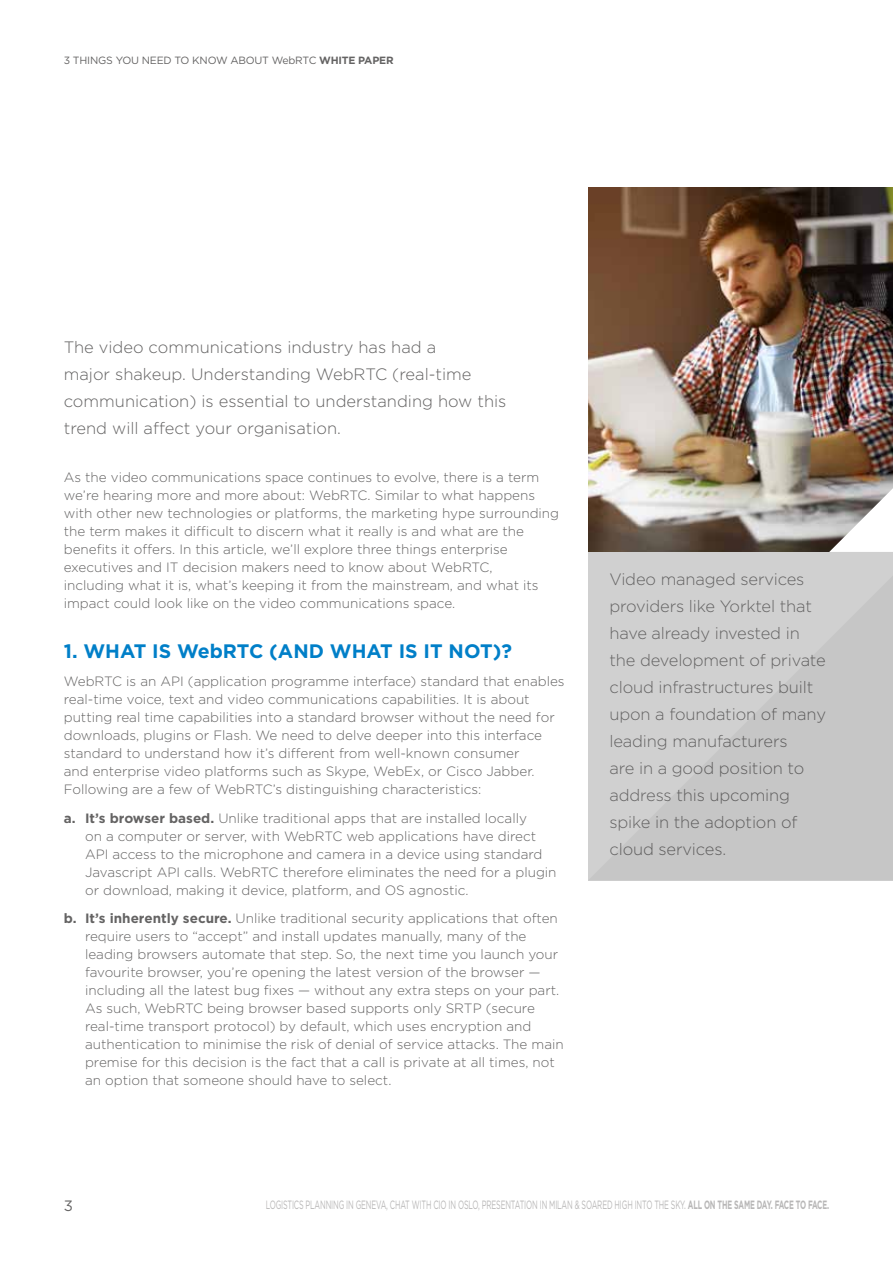
<style>
.page{position:relative;width:893px;height:1263px;background:#fff}
.page>*{position:absolute;margin:0;border:0;box-sizing:border-box;transform-origin:0 0}
.t1{font:700 19.5px "Gotham";color:#007fc8}
.t2{font:300 16.5px/27px "Gotham";letter-spacing:-.01em;color:#646363}
.t3{font:15px "Gotham";color:#646363}
.t4{font:300 13.5px/18px "Gotham";color:#646363}
.t5{font:12px "Gotham";letter-spacing:-.02em;color:#b8b7b7;scale:.6 1}
.t6{font:10.5px "Gotham";letter-spacing:-.02em;color:#646363}
.s1{font-weight:700}
</style>
<div class="page">
<img style="left:588px;top:187px;width:305px;height:365px">
<svg style="left:829px;top:471px;width:64px;height:81px"></svg>
<div style="left:588px;top:552px;width:305px;height:328px;background:#d0d0d0"></div>
<p class="t6" style="left:64px;top:53px;width:331px">3 THINGS YOU NEED TO KNOW ABOUT WebRTC <span class="s1">WHITE PAPER</span></p>
<p class="t2" style="left:64px;top:334px;width:444px">The video communications industry has had a<br>major shakeup. Understanding WebRTC (real-time communication) is essential to understanding how this trend will affect your organisation.</p>
<p class="t4" style="left:64px;top:468px;width:497px">As the video communications space continues to evolve, there is a term we’re hearing more and more about: WebRTC. Similar to what happens with other new technologies or platforms, the marketing hype surrounding the term makes it difficult to discern what it really is and what are the benefits it offers. In this article, we’ll explore three things enterprise executives and IT decision makers need to know about WebRTC,<br>including what it is, what’s keeping it from the mainstream, and what its impact could look like on the video communications space.</p>
<h1 class="t1" style="left:64px;top:638px;width:450px">1. WHAT IS WebRTC (AND WHAT IS IT NOT)?</h1>
<p class="t4" style="left:64px;top:672px;width:502px">WebRTC is an API (application programme interface) standard that enables real-time voice, text and video communications capabilities. It is about putting real time capabilities into a standard browser without the need for downloads, plugins or Flash. We need to delve deeper into this interface standard to understand how it’s different from well-known consumer<br>and enterprise video platforms such as Skype, WebEx, or Cisco Jabber.<br>Following are a few of WebRTC’s distinguishing characteristics:</p>
<p class="t4" style="left:85px;top:809px;width:473px;text-indent:-21px"><span class="s1">a. It’s browser based.</span> Unlike traditional apps that are installed locally<br>on a computer or server, with WebRTC web applications have direct API access to the microphone and camera in a device using standard Javascript API calls. WebRTC therefore eliminates the need for a plugin or download, making it device, platform, and OS agnostic.</p>
<p class="t4" style="left:85px;top:909px;width:480px;text-indent:-21px"><span class="s1">b. It’s inherently secure.</span> Unlike traditional security applications that often require users to “accept” and install updates manually, many of the leading browsers automate that step. So, the next time you launch your favourite browser, you’re opening the latest version of the browser — including all the latest bug fixes — without any extra steps on your part.<br>As such, WebRTC being browser based supports only SRTP (secure real-time transport protocol) by default, which uses encryption and authentication to minimise the risk of denial of service attacks. The main premise for this decision is the fact that a call is private at all times, not an option that someone should have to select.</p>
<p class="t2" style="left:609px;top:565px;width:218px">Video managed services providers like Yorktel that have already invested in the development of private cloud infrastructures built upon a foundation of many leading manufacturers<br>are in a good position to address this upcoming spike in the adoption of cloud services.</p>
<p class="t3" style="left:64px;top:1196px;width:11px">3</p>
<p class="t5" style="left:266px;top:1197px;width:941px">LOGISTICS PLANNING IN GENEVA, CHAT WITH CIO IN OSLO, PRESENTATION IN MILAN &amp; SOARED HIGH INTO THE SKY. <span class="s1">ALL ON THE SAME DAY. FACE TO FACE.</span></p>
</div>
